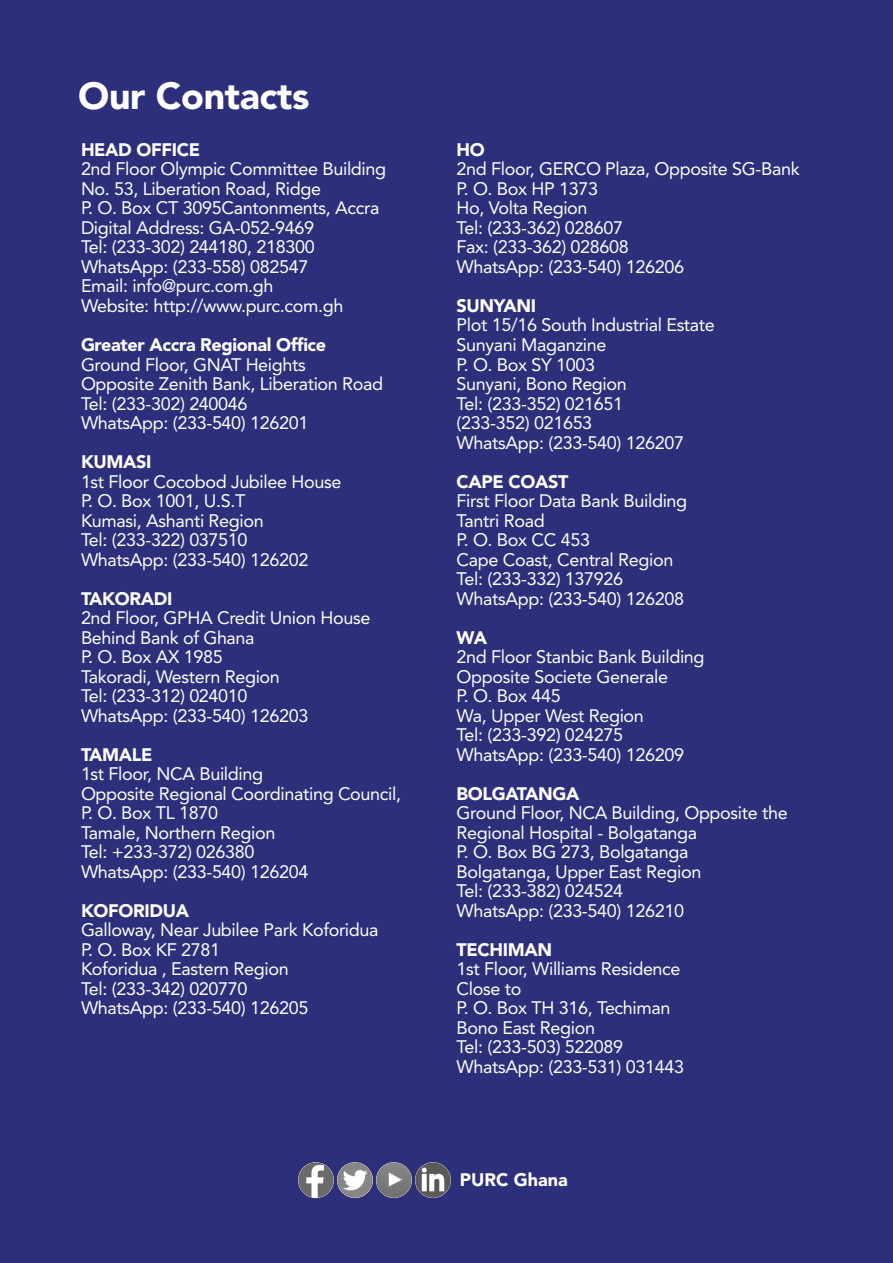
<style>
.page{position:relative;width:893px;height:1263px;background:#2d2f7b}
.page>*{position:absolute;margin:0;border:0;box-sizing:border-box;transform-origin:0 0}
.Headline{font:900 37.5px "Avenir LT Std";letter-spacing:-.01em;color:#fff}
.Copy__White{font:18px/19.5px "Avenir LT Std";letter-spacing:-.02em;color:#fff}
.Copy__White-2{font:900 18px "Avenir LT Std";letter-spacing:-.02em;color:#fff}
.Table_Copy_2{font:900 18px "Avenir LT Std";color:#fff}
</style>
<div class="page">
<img style="left:297px;top:1162px;width:154px;height:37px">
<p class="Headline" style="left:78px;top:74px;width:233px">Our Contacts</p>
<p class="Copy__White-2" style="left:81px;top:139px;width:121px">HEAD OFFICE</p>
<p class="Copy__White" style="left:81px;top:160px;width:307px">2nd Floor Olympic Committee Building</p>
<p class="Copy__White" style="left:81px;top:179px;width:242px">No. 53, Liberation Road, Ridge</p>
<p class="Copy__White" style="left:81px;top:199px;width:300px">P. O. Box CT 3095Cantonments, Accra</p>
<p class="Copy__White" style="left:81px;top:218px;width:235px">Digital Address: GA-052-9469</p>
<p class="Copy__White" style="left:81px;top:238px;width:235px">Tel: (233-302) 244180, 218300</p>
<p class="Copy__White" style="left:81px;top:257px;width:229px">WhatsApp: (233-558) 082547</p>
<p class="Copy__White" style="left:81px;top:277px;width:194px">Email: info@purc.com.gh</p>
<p class="Copy__White" style="left:81px;top:296px;width:264px">Website: http://www. purc. com. gh</p>
<p class="Copy__White-2" style="left:81px;top:334px;width:247px">Greater Accra Regional Office</p>
<p class="Copy__White" style="left:81px;top:355px;width:226px">Ground Floor, GNAT Heights</p>
<p class="Copy__White" style="left:81px;top:374px;width:304px">Opposite Zenith Bank, Liberation Road</p>
<p class="Copy__White" style="left:81px;top:394px;width:168px">Tel: (233-302) 240046</p>
<p class="Copy__White" style="left:81px;top:413px;width:229px">WhatsApp: (233-540) 126201</p>
<p class="Copy__White-2" style="left:81px;top:451px;width:72px">KUMASI</p>
<p class="Copy__White" style="left:81px;top:472px;width:262px">1st Floor Cocobod Jubilee House</p>
<p class="Copy__White" style="left:81px;top:491px;width:166px">P. O. Box 1001, U.S.T</p>
<p class="Copy__White" style="left:81px;top:511px;width:184px">Kumasi, Ashanti Region</p>
<p class="Copy__White" style="left:81px;top:530px;width:168px">Tel: (233-322) 037510</p>
<p class="Copy__White" style="left:81px;top:550px;width:229px">WhatsApp: (233-540) 126202</p>
<p class="Copy__White-2" style="left:81px;top:587px;width:93px">TAKORADI</p>
<p class="Copy__White" style="left:81px;top:608px;width:291px">2nd Floor, GPHA Credit Union House</p>
<p class="Copy__White" style="left:81px;top:628px;width:175px">Behind Bank of Ghana</p>
<p class="Copy__White" style="left:81px;top:647px;width:143px">P. O. Box AX 1985</p>
<p class="Copy__White" style="left:81px;top:667px;width:200px">Takoradi, Western Region</p>
<p class="Copy__White" style="left:81px;top:686px;width:168px">Tel: (233-312) 024010</p>
<p class="Copy__White" style="left:81px;top:706px;width:229px">WhatsApp: (233-540) 126203</p>
<p class="Copy__White-2" style="left:81px;top:743px;width:73px">TAMALE</p>
<p class="Copy__White" style="left:81px;top:764px;width:184px">1st Floor, NCA Building</p>
<p class="Copy__White" style="left:81px;top:784px;width:322px">Opposite Regional Coordinating Council,</p>
<p class="Copy__White" style="left:81px;top:803px;width:139px">P. O. Box TL 1870</p>
<p class="Copy__White" style="left:81px;top:823px;width:196px">Tamale, Northern Region</p>
<p class="Copy__White" style="left:81px;top:842px;width:175px">Tel: +233-372) 026380</p>
<p class="Copy__White" style="left:81px;top:862px;width:229px">WhatsApp: (233-540) 126204</p>
<p class="Copy__White-2" style="left:81px;top:899px;width:110px">KOFORIDUA</p>
<p class="Copy__White" style="left:81px;top:920px;width:299px">Galloway, Near Jubilee Park Koforidua</p>
<p class="Copy__White" style="left:81px;top:940px;width:141px">P. O. Box KF 2781</p>
<p class="Copy__White" style="left:81px;top:959px;width:209px">Koforidua , Eastern Region</p>
<p class="Copy__White" style="left:81px;top:979px;width:168px">Tel: (233-342) 020770</p>
<p class="Copy__White" style="left:81px;top:998px;width:229px">WhatsApp: (233-540) 126205</p>
<p class="Copy__White-2" style="left:457px;top:139px;width:30px">HO</p>
<p class="Copy__White" style="left:457px;top:160px;width:345px">2nd Floor, GERCO Plaza, Opposite SG-Bank</p>
<p class="Copy__White" style="left:457px;top:179px;width:143px">P. O. Box HP 1373</p>
<p class="Copy__White" style="left:457px;top:199px;width:133px">Ho, Volta Region</p>
<p class="Copy__White" style="left:457px;top:218px;width:168px">Tel: (233-362) 028607</p>
<p class="Copy__White" style="left:457px;top:238px;width:174px">Fax: (233-362) 028608</p>
<p class="Copy__White" style="left:457px;top:257px;width:229px">WhatsApp: (233-540) 126206</p>
<p class="Copy__White-2" style="left:457px;top:295px;width:81px">SUNYANI</p>
<p class="Copy__White" style="left:457px;top:316px;width:260px">Plot 15/16 South Industrial Estate</p>
<p class="Copy__White" style="left:457px;top:335px;width:151px">Sunyani Maganzine</p>
<p class="Copy__White" style="left:457px;top:355px;width:140px">P. O. Box SY 1003</p>
<p class="Copy__White" style="left:457px;top:374px;width:172px">Sunyani, Bono Region</p>
<p class="Copy__White" style="left:457px;top:394px;width:168px">Tel: (233-352) 021651</p>
<p class="Copy__White" style="left:457px;top:413px;width:137px">(233-352) 021653</p>
<p class="Copy__White" style="left:457px;top:433px;width:229px">WhatsApp: (233-540) 126207</p>
<p class="Copy__White-2" style="left:457px;top:470px;width:113px">CAPE COAST</p>
<p class="Copy__White" style="left:457px;top:491px;width:232px">First Floor Data Bank Building</p>
<p class="Copy__White" style="left:457px;top:511px;width:90px">Tantri Road</p>
<p class="Copy__White" style="left:457px;top:530px;width:135px">P. O. Box CC 453</p>
<p class="Copy__White" style="left:457px;top:550px;width:218px">Cape Coast, Central Region</p>
<p class="Copy__White" style="left:457px;top:569px;width:168px">Tel: (233-332) 137926</p>
<p class="Copy__White" style="left:457px;top:589px;width:229px">WhatsApp: (233-540) 126208</p>
<p class="Copy__White-2" style="left:457px;top:626px;width:32px">WA</p>
<p class="Copy__White" style="left:457px;top:647px;width:249px">2nd Floor Stanbic Bank Building</p>
<p class="Copy__White" style="left:457px;top:667px;width:213px">Opposite Societe Generale</p>
<p class="Copy__White" style="left:457px;top:686px;width:106px">P. O. Box 445</p>
<p class="Copy__White" style="left:457px;top:706px;width:189px">Wa, Upper West Region</p>
<p class="Copy__White" style="left:457px;top:725px;width:168px">Tel: (233-392) 024275</p>
<p class="Copy__White" style="left:457px;top:745px;width:229px">WhatsApp: (233-540) 126209</p>
<p class="Copy__White-2" style="left:457px;top:782px;width:124px">BOLGATANGA</p>
<p class="Copy__White" style="left:457px;top:803px;width:333px">Ground Floor, NCA Building, Opposite the<br>Regional Hospital - Bolgatanga</p>
<p class="Copy__White" style="left:457px;top:842px;width:233px">P. O. Box BG 273, Bolgatanga</p>
<p class="Copy__White" style="left:457px;top:862px;width:246px">Bolgatanga, Upper East Region</p>
<p class="Copy__White" style="left:457px;top:881px;width:168px">Tel: (233-382) 024524</p>
<p class="Copy__White" style="left:457px;top:901px;width:229px">WhatsApp: (233-540) 126210</p>
<p class="Copy__White-2" style="left:457px;top:938px;width:97px">TECHIMAN</p>
<p class="Copy__White" style="left:457px;top:959px;width:225px">1st Floor, Williams Residence</p>
<p class="Copy__White" style="left:457px;top:979px;width:66px">Close to</p>
<p class="Copy__White" style="left:457px;top:998px;width:215px">P. O. Box TH 316, Techiman</p>
<p class="Copy__White" style="left:457px;top:1018px;width:140px">Bono East Region</p>
<p class="Copy__White" style="left:457px;top:1037px;width:168px">Tel: (233-503) 522089</p>
<p class="Copy__White" style="left:457px;top:1057px;width:229px">WhatsApp: (233-531) 031443</p>
<p class="Table_Copy_2" style="left:460px;top:1169px;width:110px">PURC Ghana</p>
</div>
